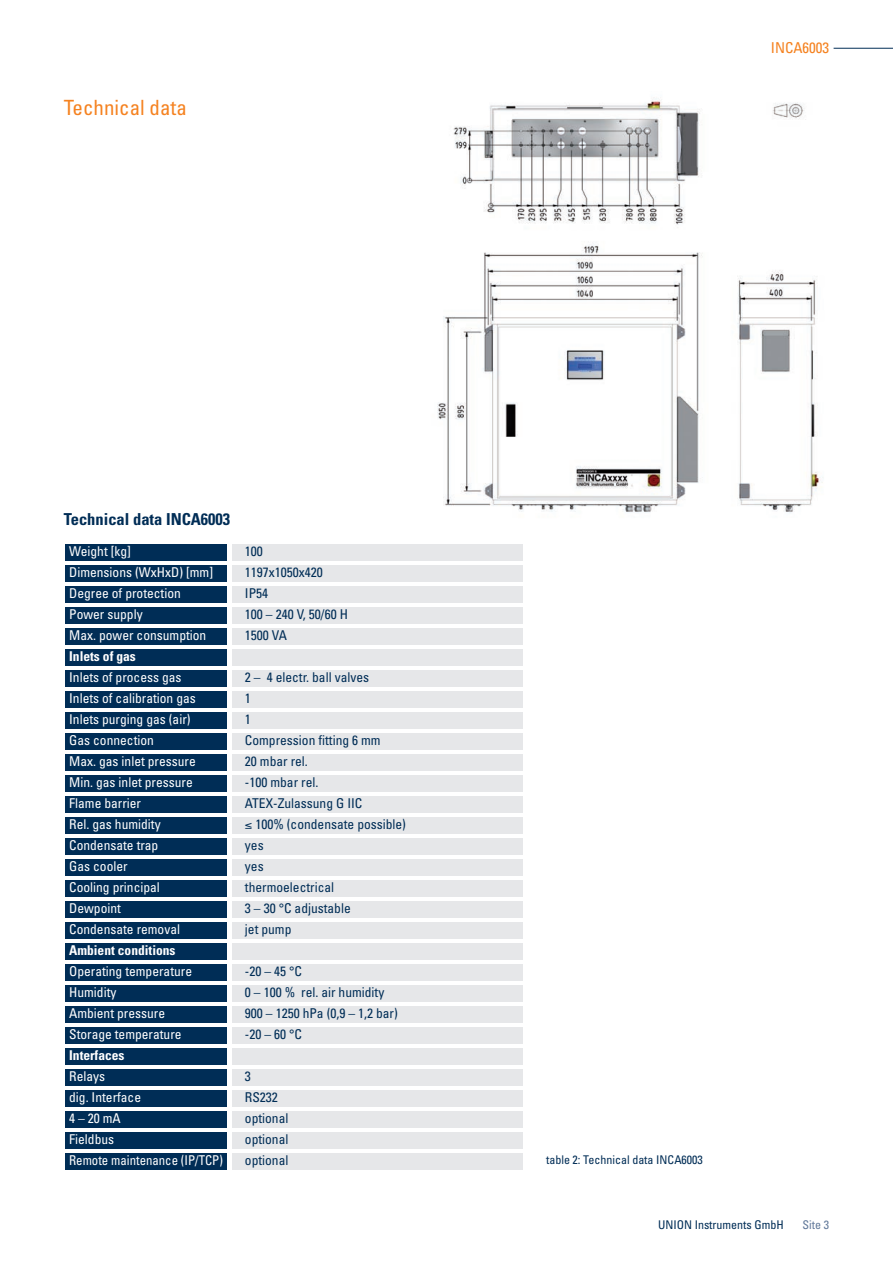
<style>
.page{position:relative;width:893px;height:1263px;background:#fff}
.page>*{position:absolute;margin:0;border:0;box-sizing:border-box;transform-origin:0 0}
.t1{font:condensed 21px "Univers";color:#f58220}
.t2{font:700 condensed 16.5px "Univers";color:#002d56}
.t3{font:condensed 15px "Univers";color:#f58220}
.t4{font:condensed 13.5px "Univers";color:#fff}
.t5{font:condensed 13.5px "Univers";color:#002d56}
.t6{font:700 condensed 13.5px "Univers";color:#fff}
.t7{font:condensed 13.5px "Univers";color:#fff;scale:.95 1}
.t8{font:condensed 12px "Univers";color:#002d56}
.t9{font:condensed 12px "Univers";color:#62799a}
</style>
<div class="page">
<img style="left:437px;top:98px;width:386px;height:415px">
<hr style="left:834px;top:48px;width:59px;height:1px;background:#002d56">
<div style="left:65px;top:544px;width:162px;height:16px;background:#002d56"></div>
<div style="left:232px;top:544px;width:290px;height:16px;background:#e6e7e9"></div>
<div style="left:232px;top:565px;width:290px;height:16px;background:#e6e7e9"></div>
<div style="left:232px;top:586px;width:290px;height:16px;background:#e6e7e9"></div>
<div style="left:232px;top:607px;width:290px;height:16px;background:#e6e7e9"></div>
<div style="left:232px;top:628px;width:290px;height:16px;background:#e6e7e9"></div>
<div style="left:232px;top:649px;width:290px;height:16px;background:#e6e7e9"></div>
<div style="left:232px;top:670px;width:290px;height:16px;background:#e6e7e9"></div>
<div style="left:232px;top:691px;width:290px;height:16px;background:#e6e7e9"></div>
<div style="left:232px;top:712px;width:290px;height:16px;background:#e6e7e9"></div>
<div style="left:232px;top:733px;width:290px;height:16px;background:#e6e7e9"></div>
<div style="left:232px;top:754px;width:290px;height:16px;background:#e6e7e9"></div>
<div style="left:232px;top:775px;width:290px;height:16px;background:#e6e7e9"></div>
<div style="left:232px;top:796px;width:290px;height:16px;background:#e6e7e9"></div>
<div style="left:232px;top:817px;width:290px;height:16px;background:#e6e7e9"></div>
<div style="left:232px;top:838px;width:290px;height:16px;background:#e6e7e9"></div>
<div style="left:232px;top:901px;width:290px;height:16px;background:#e6e7e9"></div>
<div style="left:232px;top:859px;width:290px;height:17px;background:#e6e7e9"></div>
<div style="left:232px;top:880px;width:290px;height:16px;background:#e6e7e9"></div>
<div style="left:232px;top:922px;width:290px;height:16px;background:#e6e7e9"></div>
<div style="left:232px;top:943px;width:290px;height:16px;background:#e6e7e9"></div>
<div style="left:232px;top:964px;width:290px;height:16px;background:#e6e7e9"></div>
<div style="left:232px;top:985px;width:290px;height:16px;background:#e6e7e9"></div>
<div style="left:232px;top:1006px;width:290px;height:16px;background:#e6e7e9"></div>
<div style="left:232px;top:1027px;width:290px;height:16px;background:#e6e7e9"></div>
<div style="left:232px;top:1048px;width:290px;height:16px;background:#e6e7e9"></div>
<div style="left:232px;top:1069px;width:290px;height:16px;background:#e6e7e9"></div>
<div style="left:232px;top:1090px;width:290px;height:16px;background:#e6e7e9"></div>
<div style="left:232px;top:1111px;width:290px;height:16px;background:#e6e7e9"></div>
<div style="left:232px;top:1132px;width:290px;height:16px;background:#e6e7e9"></div>
<div style="left:232px;top:1153px;width:290px;height:16px;background:#e6e7e9"></div>
<div style="left:65px;top:565px;width:162px;height:16px;background:#002d56"></div>
<div style="left:65px;top:586px;width:162px;height:16px;background:#002d56"></div>
<div style="left:65px;top:607px;width:162px;height:16px;background:#002d56"></div>
<div style="left:65px;top:628px;width:162px;height:16px;background:#002d56"></div>
<div style="left:65px;top:649px;width:162px;height:16px;background:#002d56"></div>
<div style="left:65px;top:670px;width:162px;height:16px;background:#002d56"></div>
<div style="left:65px;top:691px;width:162px;height:16px;background:#002d56"></div>
<div style="left:65px;top:712px;width:162px;height:16px;background:#002d56"></div>
<div style="left:65px;top:733px;width:162px;height:16px;background:#002d56"></div>
<div style="left:65px;top:754px;width:162px;height:16px;background:#002d56"></div>
<div style="left:65px;top:775px;width:162px;height:16px;background:#002d56"></div>
<div style="left:65px;top:796px;width:162px;height:16px;background:#002d56"></div>
<div style="left:65px;top:817px;width:162px;height:16px;background:#002d56"></div>
<div style="left:65px;top:838px;width:162px;height:16px;background:#002d56"></div>
<div style="left:65px;top:901px;width:162px;height:16px;background:#002d56"></div>
<div style="left:65px;top:859px;width:162px;height:17px;background:#002d56"></div>
<div style="left:65px;top:880px;width:162px;height:16px;background:#002d56"></div>
<div style="left:65px;top:922px;width:162px;height:16px;background:#002d56"></div>
<div style="left:65px;top:943px;width:162px;height:16px;background:#002d56"></div>
<div style="left:65px;top:964px;width:162px;height:16px;background:#002d56"></div>
<div style="left:65px;top:985px;width:162px;height:16px;background:#002d56"></div>
<div style="left:65px;top:1006px;width:162px;height:16px;background:#002d56"></div>
<div style="left:65px;top:1027px;width:162px;height:16px;background:#002d56"></div>
<div style="left:65px;top:1048px;width:162px;height:16px;background:#002d56"></div>
<div style="left:65px;top:1069px;width:162px;height:16px;background:#002d56"></div>
<div style="left:65px;top:1090px;width:162px;height:16px;background:#002d56"></div>
<div style="left:65px;top:1111px;width:162px;height:16px;background:#002d56"></div>
<div style="left:65px;top:1132px;width:162px;height:16px;background:#002d56"></div>
<div style="left:65px;top:1153px;width:162px;height:16px;background:#002d56"></div>
<h1 class="t1" style="left:64px;top:100px;width:125px">Technical data</h1>
<p class="t3" style="left:771px;top:43px;width:60px">INCA6003</p>
<p class="t2" style="left:64px;top:513px;width:168px">Technical data INCA6003</p>
<p class="t4" style="left:69px;top:546px;width:63px">Weight [kg]</p>
<p class="t5" style="left:245px;top:546px;width:19px">100</p>
<p class="t4" style="left:69px;top:567px;width:145px">Dimensions (WxHxD) [mm]</p>
<p class="t5" style="left:245px;top:567px;width:79px">1197x1050x420</p>
<p class="t4" style="left:69px;top:588px;width:113px">Degree of protection</p>
<p class="t5" style="left:245px;top:588px;width:25px">IP54</p>
<p class="t4" style="left:69px;top:609px;width:75px">Power supply</p>
<p class="t5" style="left:245px;top:609px;width:104px">100 – 240 V, 50/60 H</p>
<p class="t4" style="left:69px;top:630px;width:139px">Max. power consumption</p>
<p class="t5" style="left:245px;top:630px;width:44px">1500 VA</p>
<p class="t6" style="left:69px;top:651px;width:68px">Inlets of gas</p>
<p class="t4" style="left:69px;top:672px;width:114px">Inlets of process gas</p>
<p class="t5" style="left:245px;top:672px;width:126px">2 – 4 electr. ball valves</p>
<p class="t4" style="left:69px;top:693px;width:128px">Inlets of calibration gas</p>
<p class="t5" style="left:245px;top:693px;width:7px">1</p>
<p class="t4" style="left:69px;top:714px;width:123px">Inlets purging gas (air)</p>
<p class="t5" style="left:245px;top:714px;width:7px">1</p>
<p class="t4" style="left:69px;top:735px;width:86px">Gas connection</p>
<p class="t5" style="left:245px;top:735px;width:137px">Compression fitting 6 mm</p>
<p class="t4" style="left:69px;top:756px;width:128px">Max. gas inlet pressure</p>
<p class="t5" style="left:245px;top:756px;width:64px">20 mbar rel.</p>
<p class="t4" style="left:69px;top:777px;width:125px">Min. gas inlet pressure</p>
<p class="t5" style="left:245px;top:777px;width:75px">-100 mbar rel.</p>
<p class="t4" style="left:69px;top:798px;width:73px">Flame barrier</p>
<p class="t5" style="left:245px;top:798px;width:119px">ATEX-Zulassung G IIC</p>
<p class="t4" style="left:69px;top:820px;width:93px">Rel. gas humidity</p>
<p class="t5" style="left:245px;top:820px;width:163px">≤ 100% (condensate possible)</p>
<p class="t4" style="left:69px;top:841px;width:91px">Condensate trap</p>
<p class="t5" style="left:245px;top:841px;width:20px">yes</p>
<p class="t4" style="left:69px;top:862px;width:60px">Gas cooler</p>
<p class="t5" style="left:245px;top:862px;width:20px">yes</p>
<p class="t4" style="left:69px;top:883px;width:92px">Cooling principal</p>
<p class="t5" style="left:245px;top:883px;width:91px">thermoelectrical</p>
<p class="t4" style="left:69px;top:904px;width:53px">Dewpoint</p>
<p class="t5" style="left:245px;top:904px;width:107px">3 – 30 °C adjustable</p>
<p class="t4" style="left:69px;top:925px;width:112px">Condensate removal</p>
<p class="t5" style="left:245px;top:925px;width:48px">jet pump</p>
<p class="t6" style="left:69px;top:946px;width:108px">Ambient conditions</p>
<p class="t4" style="left:69px;top:967px;width:124px">Operating temperature</p>
<p class="t5" style="left:245px;top:967px;width:59px">-20 – 45 °C</p>
<p class="t4" style="left:69px;top:988px;width:49px">Humidity</p>
<p class="t5" style="left:245px;top:988px;width:141px">0 – 100 % rel. air humidity</p>
<p class="t4" style="left:69px;top:1009px;width:97px">Ambient pressure</p>
<p class="t5" style="left:245px;top:1009px;width:154px">900 – 1250 hPa (0,9 – 1,2 bar)</p>
<p class="t4" style="left:69px;top:1030px;width:114px">Storage temperature</p>
<p class="t5" style="left:245px;top:1030px;width:59px">-20 – 60 °C</p>
<p class="t6" style="left:69px;top:1051px;width:57px">Interfaces</p>
<p class="t4" style="left:69px;top:1072px;width:37px">Relays</p>
<p class="t5" style="left:245px;top:1072px;width:7px">3</p>
<p class="t4" style="left:69px;top:1093px;width:73px">dig. Interface</p>
<p class="t5" style="left:245px;top:1093px;width:34px">RS232</p>
<p class="t4" style="left:69px;top:1114px;width:53px">4 – 20 mA</p>
<p class="t5" style="left:245px;top:1114px;width:45px">optional</p>
<p class="t4" style="left:69px;top:1135px;width:46px">Fieldbus</p>
<p class="t5" style="left:245px;top:1135px;width:45px">optional</p>
<p class="t7" style="left:69px;top:1155px;width:163px">Remote maintenance (IP/TCP)</p>
<p class="t5" style="left:245px;top:1155px;width:45px">optional</p>
<p class="t8" style="left:546px;top:1155px;width:158px">table 2: Technical data INCA6003</p>
<p class="t8" style="left:658px;top:1220px;width:127px">UNION Instruments GmbH</p>
<p class="t9" style="left:802px;top:1220px;width:28px">Site 3</p>
</div>
